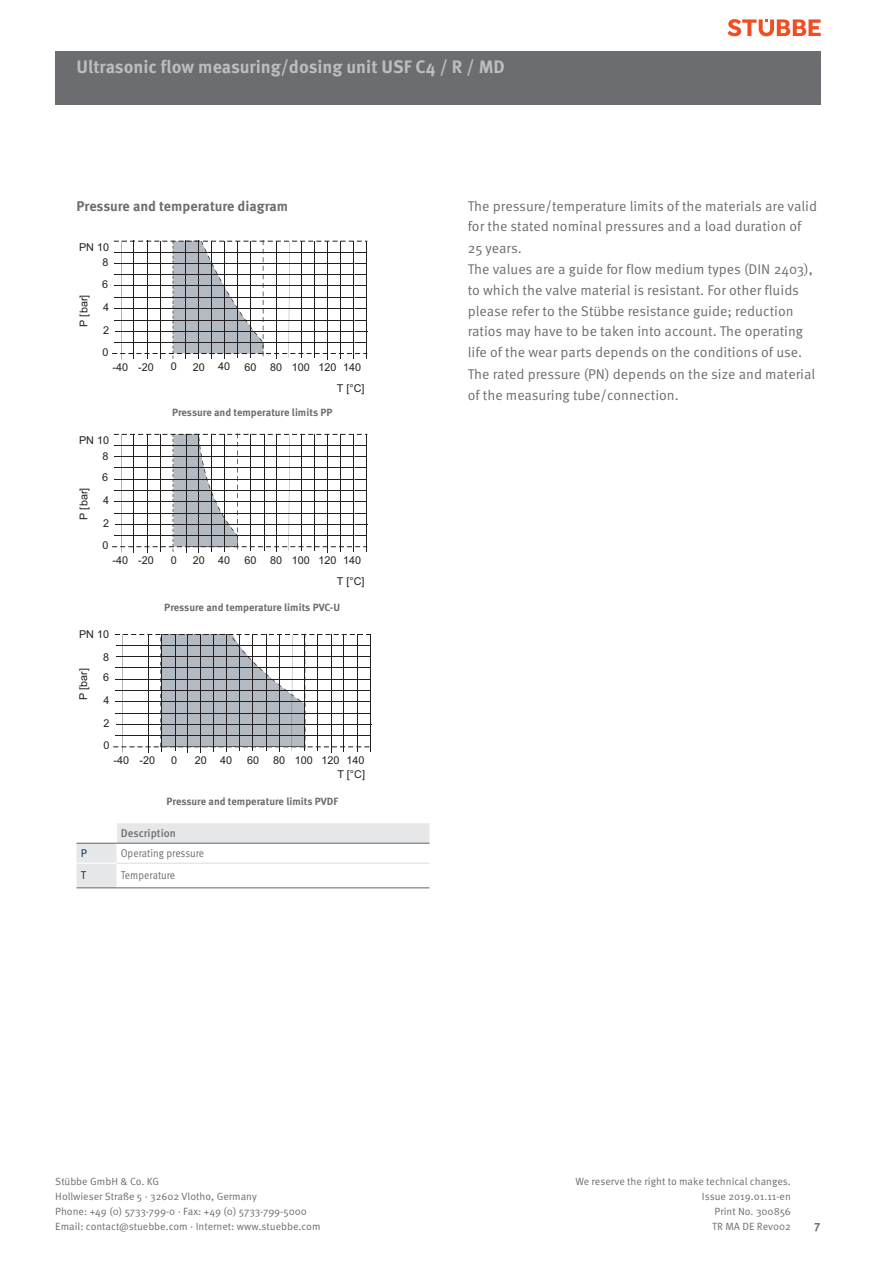
<style>
.page{position:relative;width:893px;height:1263px;background:#fff}
.page>*{position:absolute;margin:0;border:0;box-sizing:border-box;transform-origin:0 0}
.t1{font:700 18px "Meta Pro";color:#bcbdc0}
.t2{font:14.1px/21px "Meta Pro Norm";color:#6c6d70}
.t3{font:700 14.1px "Meta Pro";color:#6c6d70}
.t4{font:700 12px "Meta Pro";color:#6c6d70}
.t5{font:11.25px "Meta Pro Norm";color:#6c6d70;scale:.9 1}
.t6{font:500 11.25px "Meta Pro";color:#6c6d70}
.t7{font:11.25px "Meta Pro Norm";color:#002e5e}
.t8{font:10.8px/22.4px "Arial";color:#231f20;text-align:right}
.t9{font:10.5px/15px "Meta Pro Norm";color:#6c6d70}
.t10{font:700 10.5px "Meta Pro";color:#6c6d70}
</style>
<div class="page">
<svg style="left:728px;top:19px;width:93px;height:17px"></svg>
<div style="left:55px;top:51px;width:766px;height:53px;background:#6c6d70"></div>
<hr style="left:367px;top:241px;width:1px;height:118px;background:#231f20">
<svg style="left:112px;top:240px;width:255px;height:119px"></svg>
<hr style="left:134px;top:434px;width:1px;height:119px;background:#231f20">
<hr style="left:328px;top:435px;width:1px;height:118px;background:#231f20">
<hr style="left:367px;top:434px;width:1px;height:118px;background:#231f20">
<svg style="left:112px;top:433px;width:255px;height:119px"></svg>
<hr style="left:122px;top:634px;width:1px;height:118px;background:#231f20">
<hr style="left:201px;top:634px;width:1px;height:118px;background:#231f20">
<hr style="left:214px;top:634px;width:1px;height:118px;background:#231f20">
<hr style="left:227px;top:634px;width:1px;height:118px;background:#231f20">
<hr style="left:240px;top:634px;width:1px;height:117px;background:#231f20">
<hr style="left:253px;top:634px;width:1px;height:117px;background:#231f20">
<hr style="left:266px;top:634px;width:1px;height:117px;background:#231f20">
<hr style="left:176px;top:634px;width:1px;height:117px;background:#231f20">
<hr style="left:149px;top:634px;width:1px;height:118px;background:#231f20">
<hr style="left:318px;top:634px;width:1px;height:117px;background:#231f20">
<hr style="left:331px;top:634px;width:1px;height:119px;background:#231f20">
<hr style="left:344px;top:634px;width:1px;height:118px;background:#231f20">
<hr style="left:305px;top:634px;width:1px;height:117px;background:#231f20">
<hr style="left:292px;top:635px;width:1px;height:116px;background:#231f20">
<hr style="left:279px;top:634px;width:1px;height:118px;background:#231f20">
<svg style="left:113px;top:634px;width:257px;height:116px"></svg>
<hr style="left:188px;top:634px;width:1px;height:118px;background:#231f20">
<hr style="left:115px;top:668px;width:256px;height:1px;background:#231f20">
<hr style="left:116px;top:657px;width:255px;height:1px;background:#231f20">
<hr style="left:116px;top:645px;width:255px;height:1px;background:#231f20">
<hr style="left:162px;top:634px;width:1px;height:118px;background:#231f20">
<hr style="left:370px;top:634px;width:1px;height:118px;background:#231f20">
<hr style="left:357px;top:634px;width:1px;height:118px;background:#231f20">
<svg style="left:77px;top:823px;width:352px;height:64px"></svg>
<hr style="left:116px;top:843px;width:313px;height:1px;background:#6c6d70">
<hr style="left:77px;top:863px;width:39px;height:1px;background:#fff">
<hr style="left:116px;top:863px;width:313px;height:1px;background:#dcdddf">
<hr style="left:77px;top:887px;width:39px;height:1px;background:#6c6d70">
<hr style="left:116px;top:887px;width:313px;height:1px;background:#6c6d70">
<hr style="left:77px;top:843px;width:39px;height:1px;background:#6c6d70">
<p class="t1" style="left:77px;top:53px;width:430px">Ultrasonic flow measuring/dosing unit USF C4 / R / MD</p>
<p class="t3" style="left:77px;top:195px;width:213px">Pressure and temperature diagram</p>
<p class="t8" style="left:79px;top:236px;width:32px">PN 10</p>
<p class="t8" style="left:102px;top:252px;width:8px">8</p>
<p class="t8" style="left:73px;top:327px;width:34px;rotate:-90deg">P ] rab[</p>
<p class="t8" style="left:102px;top:273px;width:8px">6</p>
<p class="t8" style="left:103px;top:296px;width:8px">4</p>
<p class="t8" style="left:103px;top:319px;width:8px">2</p>
<p class="t8" style="left:102px;top:341px;width:8px">0</p>
<p class="t8" style="left:113px;top:356px;width:43px">-40 -20</p>
<p class="t8" style="left:171px;top:356px;width:8px">0</p>
<p class="t8" style="left:193px;top:356px;width:39px">20 40</p>
<p class="t8" style="left:245px;top:356px;width:14px">60</p>
<p class="t8" style="left:270px;top:356px;width:92px">80 100 120 140</p>
<p class="t10" style="left:172px;top:405px;width:162px">Pressure and temperature limits PP</p>
<p class="t8" style="left:337px;top:377px;width:29px">T [°C]</p>
<p class="t8" style="left:79px;top:429px;width:32px">PN 10</p>
<p class="t8" style="left:102px;top:445px;width:8px">8</p>
<p class="t8" style="left:73px;top:520px;width:34px;rotate:-90deg">P ] rab[</p>
<p class="t8" style="left:102px;top:466px;width:8px">6</p>
<p class="t8" style="left:103px;top:489px;width:8px">4</p>
<p class="t8" style="left:103px;top:512px;width:8px">2</p>
<p class="t8" style="left:102px;top:534px;width:8px">0</p>
<p class="t8" style="left:113px;top:549px;width:43px">-40 -20</p>
<p class="t8" style="left:171px;top:549px;width:8px">0</p>
<p class="t8" style="left:193px;top:549px;width:39px">20 40</p>
<p class="t8" style="left:245px;top:549px;width:14px">60</p>
<p class="t8" style="left:270px;top:549px;width:92px">80 100 120 140</p>
<p class="t10" style="left:164px;top:599px;width:177px">Pressure and temperature limits PVC-U</p>
<p class="t8" style="left:337px;top:570px;width:29px">T [°C]</p>
<p class="t8" style="left:79px;top:623px;width:32px">PN 10<br>8</p>
<p class="t8" style="left:72px;top:700px;width:34px;rotate:-90deg">P ] rab[</p>
<p class="t8" style="left:103px;top:666px;width:8px">6</p>
<p class="t8" style="left:104px;top:689px;width:8px">4</p>
<p class="t8" style="left:104px;top:712px;width:8px">2</p>
<p class="t8" style="left:103px;top:734px;width:8px">0</p>
<p class="t8" style="left:114px;top:749px;width:43px">-40 -20</p>
<p class="t8" style="left:171px;top:749px;width:8px">0</p>
<p class="t8" style="left:195px;top:749px;width:14px">20</p>
<p class="t8" style="left:220px;top:749px;width:14px">40</p>
<p class="t8" style="left:247px;top:749px;width:14px">60</p>
<p class="t8" style="left:273px;top:749px;width:93px">80 100 120 140</p>
<p class="t10" style="left:166px;top:793px;width:173px">Pressure and temperature limits PVDF</p>
<p class="t6" style="left:121px;top:824px;width:57px">Description</p>
<p class="t8" style="left:337px;top:763px;width:29px">T [°C]</p>
<p class="t7" style="left:81px;top:845px;width:8px">P</p>
<p class="t5" style="left:121px;top:845px;width:94px">Operating pressure</p>
<p class="t7" style="left:81px;top:867px;width:7px">T</p>
<p class="t5" style="left:121px;top:867px;width:62px">Temperature</p>
<p class="t2" style="left:468px;top:194px;width:351px">The pressure/temperature limits of the materials are valid for the stated nominal pressures and a load duration of 25 years.<br>The values are a guide for flow medium types (DIN 2403), to which the valve material is resistant. For other fluids please refer to the Stübbe resistance guide; reduction ratios may have to be taken into account. The operating life of the wear parts depends on the conditions of use.<br>The rated pressure (PN) depends on the size and material of the measuring tube/connection.</p>
<p class="t9" style="left:55px;top:1173px;width:267px">Stübbe GmbH &amp; Co. KG<br>Hollwieser Straße 5 · 32602 Vlotho, Germany<br>Phone: +49 (0) 5733-799-0 · Fax: +49 (0) 5733-799-5000<br>Email: contact@stuebbe.com · Internet: www.stuebbe.com</p>
<p class="t9" style="left:575px;top:1173px;width:217px;text-align:right">We reserve the right to make technical changes.<br>Issue 2019.01.11-en<br>Print No. 300856<br>TR MA DE Rev002</p>
<p class="t4" style="left:814px;top:1217px;width:8px">7</p>
</div>
